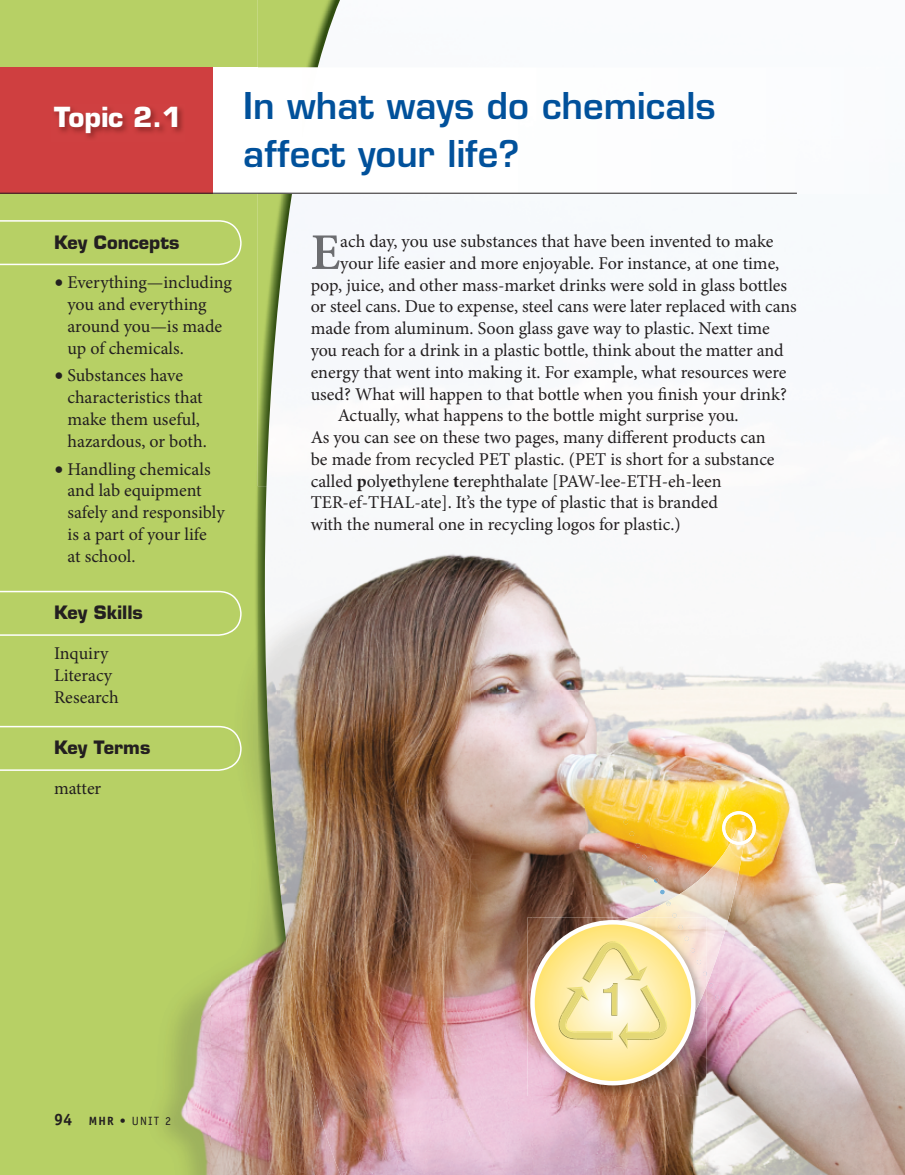
<style>
.page{position:relative;width:905px;height:1175px;background:#fff}
.page>*{position:absolute;margin:0;border:0;box-sizing:border-box;transform-origin:0 0}
.t1{font:600 51.45px "Minion Pro";color:#6c6d70}
.t2{font:600 36px/48px "Eurostile";color:#01519b}
.t3{font:700 27px "Eurostile";color:#fff}
.t4{font:18px/21.8px "Minion Pro";color:#231f20}
.t5{font:700 18px "Eurostile";color:#231f20}
.t6{font:12px "Officina Sans";color:#231f20}
.s1{font-size:24.75px}
.s2{font-weight:700}
.s3{font-weight:700;font-size:16.5px}
</style>
<div class="page">
<div style="left:0;top:0;width:258px;height:68px;background:#b7d065"></div>
<img style="left:0;top:194px;width:20px;height:25px">
<div style="left:211px;top:194px;width:47px;height:292px;background:#b7d065"></div>
<div style="left:20px;top:194px;width:191px;height:25px;background:#b7d065"></div>
<img style="left:258px;top:0;width:82px;height:486px">
<div style="left:0;top:68px;width:213px;height:125px;background:#cf3f40"></div>
<img style="left:317px;top:68px;width:480px;height:125px">
<img style="left:213px;top:68px;width:104px;height:125px">
<hr style="left:0;top:193px;width:796px;height:1px;background:#231f20">
<img style="left:304px;top:553px;width:600px;height:342px">
<img style="left:304px;top:895px;width:228px;height:204px">
<img style="left:532px;top:895px;width:372px;height:51px">
<img style="left:692px;top:946px;width:212px;height:228px">
<img style="left:532px;top:1095px;width:160px;height:79px">
<img style="left:351px;top:1099px;width:181px;height:51px">
<img style="left:351px;top:1150px;width:181px;height:24px">
<img style="left:0;top:486px;width:304px;height:688px">
<img style="left:304px;top:1044px;width:47px;height:130px">
<img style="left:557px;top:917px;width:149px;height:148px">
<svg style="left:532px;top:922px;width:161px;height:161px;background:#fee994"></svg>
<img style="left:558px;top:811px;width:197px;height:237px">
<div style="left:0;top:219px;width:242px;height:552px;background:#b7d065"></div>
<img style="left:54px;top:107px;width:129px;height:31px">
<p class="t3" style="left:54px;top:107px;width:129px">Topic 2.1</p>
<p class="t2" style="left:243px;top:86px;width:474px">In what ways do chemicals affect your life?</p>
<p class="t5" style="left:54px;top:235px;width:127px">Key Concepts</p>
<p class="t4" style="left:68px;top:273px;width:166px;text-indent:-14px"><span class="s1">•</span> Everything—including you and everything around you—is made up of chemicals.</p>
<p class="t4" style="left:68px;top:366px;width:141px;text-indent:-14px"><span class="s1">•</span> Substances have characteristics that make them useful, hazardous, or both.</p>
<p class="t4" style="left:68px;top:459px;width:159px;text-indent:-14px"><span class="s1">•</span> Handling chemicals and lab equipment safely and responsibly is a part of your life<br>at school.</p>
<p class="t5" style="left:54px;top:606px;width:90px">Key Skills</p>
<p class="t4" style="left:54px;top:644px;width:66px">Inquiry<br>Literacy<br>Research</p>
<p class="t5" style="left:54px;top:741px;width:98px">Key Terms</p>
<p class="t4" style="left:54px;top:779px;width:49px">matter</p>
<p class="t1" style="left:310px;top:232px;width:31px">E</p>
<p class="t4" style="left:340px;top:232px;width:434px">ach day, you use substances that have been invented to make</p>
<p class="t4" style="left:340px;top:254px;width:440px">your life easier and more enjoyable. For instance, at one time,</p>
<p class="t4" style="left:311px;top:275px;width:478px">pop, juice, and other mass-market drinks were sold in glass bottles</p>
<p class="t4" style="left:311px;top:297px;width:487px">or steel cans. Due to expense, steel cans were later replaced with cans</p>
<p class="t4" style="left:311px;top:319px;width:461px">made from aluminum. Soon glass gave way to plastic. Next time</p>
<p class="t4" style="left:311px;top:341px;width:474px">you reach for a drink in a plastic bottle, think about the matter and</p>
<p class="t4" style="left:311px;top:362px;width:477px">energy that went into making it. For example, what resources were</p>
<p class="t4" style="left:311px;top:384px;width:477px">used? What will happen to that bottle when you finish your drink?</p>
<p class="t4" style="left:338px;top:406px;width:402px">Actually, what happens to the bottle might surprise you.</p>
<p class="t4" style="left:311px;top:428px;width:456px">As you can see on these two pages, many different products can</p>
<p class="t4" style="left:311px;top:449px;width:465px">be made from recycled PET plastic. (PET is short for a substance</p>
<p class="t4" style="left:311px;top:471px;width:412px">called <span class="s2">p</span>oly<span class="s2">e</span>thylene <span class="s2">t</span>erephthalate [PAW-lee-ETH-eh-leen</p>
<p class="t4" style="left:311px;top:493px;width:408px">TER-ef-THAL-ate]. It’s the type of plastic that is branded</p>
<p class="t4" style="left:311px;top:515px;width:371px">with the numeral one in recycling logos for plastic.)</p>
<p class="t6" style="left:54px;top:1116px;width:119px"><span class="s3">94</span> <span class="s2">MHR •</span> UNIT 2</p>
</div>
